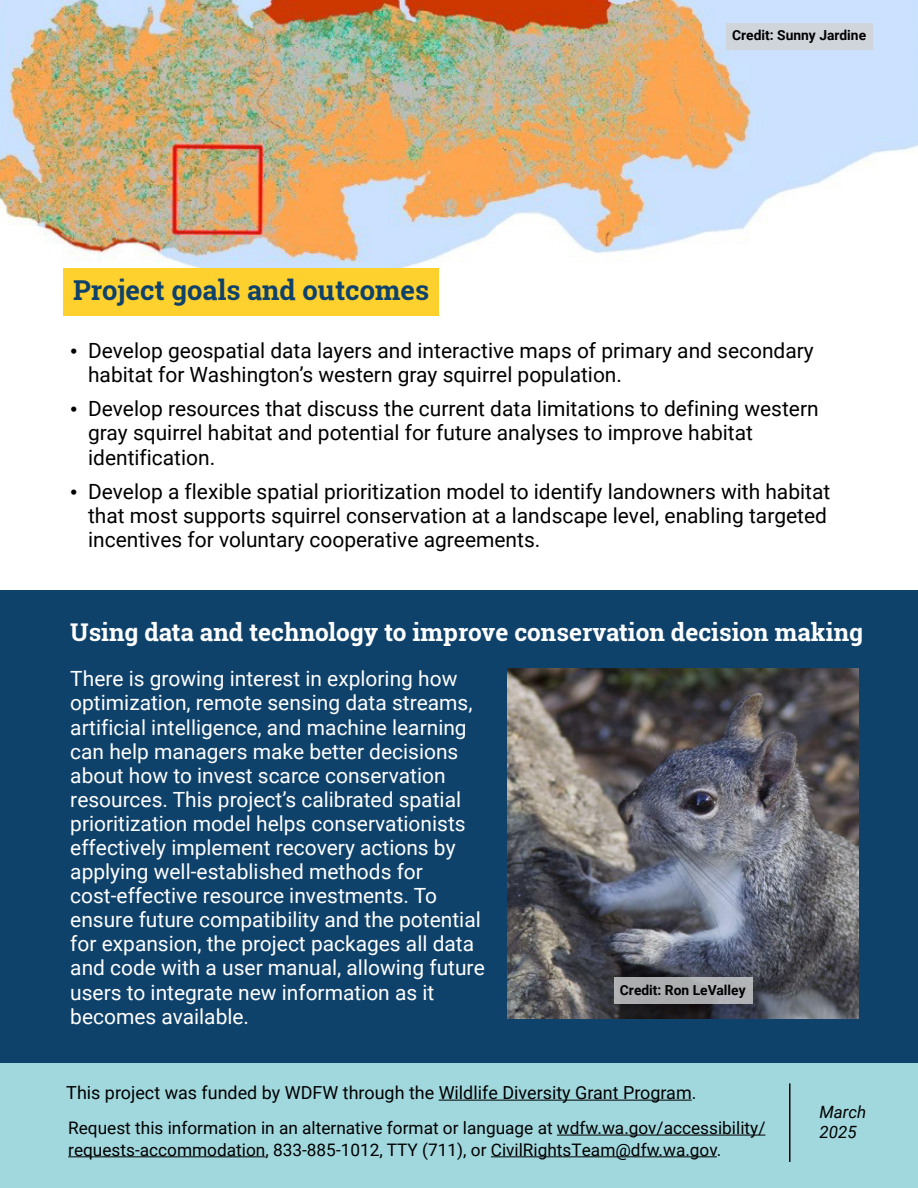
<style>
.page{position:relative;width:918px;height:1188px;background:#fff}
.page>*{position:absolute;margin:0;border:0;box-sizing:border-box;transform-origin:0 0}
.t1{font:700 27.45px "Roboto Slab";color:#0f426b}
.t2{font:700 24.45px "Roboto Slab";color:#fff}
.t3{font:21px/24.2px "Roboto";color:#fff}
.t4{font:21px/24.2px "Roboto";color:#000}
.t5{font:18px "Roboto";color:#000}
.t6{font:17.25px/21.8px "Roboto";color:#000}
.t7{font:italic 16.95px/20.2px "Roboto";color:#000}
.t8{font:700 13.8px "Roboto";color:#000}
.s1{font-family:"Times New Roman"}
</style>
<div class="page">
<div style="left:0;top:1053px;width:918px;height:135px;background:#a1d8de"></div>
<div style="left:0;top:590px;width:918px;height:473px;background:#0f426b"></div>
<img style="left:508px;top:668px;width:350px;height:351px">
<div style="left:614px;top:978px;width:138px;height:26px;background:#acadaf"></div>
<img style="left:0;top:0;width:918px;height:269px">
<div style="left:726px;top:23px;width:146px;height:27px;background:#d0d5dc"></div>
<div style="left:63px;top:269px;width:376px;height:47px;background:#ffd12e"></div>
<hr style="left:557px;top:1135px;width:208px;height:1px;background:#000">
<hr style="left:68px;top:1156px;width:197px;height:1px;background:#000">
<hr style="left:491px;top:1156px;width:226px;height:1px;background:#000">
<hr style="left:789px;top:1083px;width:1px;height:79px;background:#000">
<hr style="left:439px;top:1100px;width:253px;height:1px;background:#000">
<p class="t1" style="left:73px;top:271px;width:358px">Project goals and outcomes</p>
<p class="t8" style="left:732px;top:26px;width:136px">Credit: Sunny Jardine</p>
<p class="t4" style="left:88px;top:338px;width:727px;text-indent:-18px"><span class="s1">•</span> Develop geospatial data layers and interactive maps of primary and secondary habitat for Washington’s western gray squirrel population.</p>
<p class="t4" style="left:88px;top:396px;width:732px;text-indent:-18px"><span class="s1">•</span> Develop resources that discuss the current data limitations to defining western gray squirrel habitat and potential for future analyses to improve habitat identification.</p>
<p class="t4" style="left:88px;top:479px;width:744px;text-indent:-18px"><span class="s1">•</span> Develop a flexible spatial prioritization model to identify landowners with habitat that most supports squirrel conservation at a landscape level, enabling targeted incentives for voluntary cooperative agreements.</p>
<h1 class="t2" style="left:70px;top:616px;width:794px">Using data and technology to improve conservation decision making</h1>
<p class="t3" style="left:70px;top:666px;width:416px">There is growing interest in exploring how optimization, remote sensing data streams, artificial intelligence, and machine learning can help managers make better decisions about how to invest scarce conservation resources. This project’s calibrated spatial prioritization model helps conservationists effectively implement recovery actions by applying well-established methods for cost-effective resource investments. To ensure future compatibility and the potential for expansion, the project packages all data and code with a user manual, allowing future users to integrate new information as it becomes available.</p>
<p class="t8" style="left:620px;top:980px;width:127px">Credit: Ron LeValley</p>
<p class="t5" style="left:66px;top:1080px;width:632px">This project was funded by WDFW through the Wildlife Diversity Grant Program.</p>
<p class="t6" style="left:68px;top:1116px;width:699px">Request this information in an alternative format or language at wdfw.wa.gov/accessibility/ requests-accommodation, 833-885-1012, TTY (711), or CivilRightsTeam@dfw.wa.gov.</p>
<p class="t7" style="left:820px;top:1101px;width:48px">March<br>2025</p>
</div>
